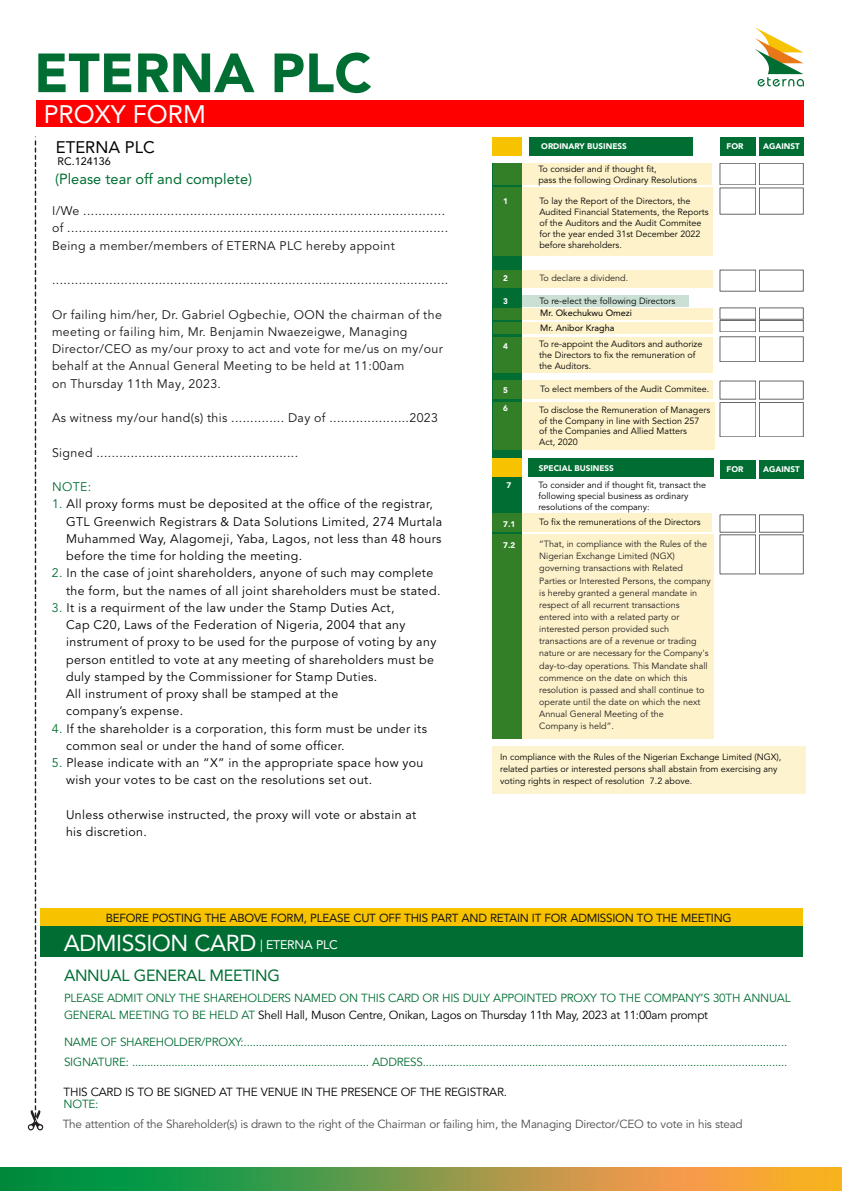
<style>
.page{position:relative;width:842px;height:1191px;background:#fff}
.page>*{position:absolute;margin:0;border:0;box-sizing:border-box;transform-origin:0 0}
.t1{font:900 54.6px "Avenir LT Std";color:#006e33}
.t2{font:25.2px "Avenir LT Std";color:#fff}
.t3{font:22.9px "Avenir LT Std";letter-spacing:-.02em;color:#fff}
.t4{font:16.7px "Avenir LT Std";color:#000}
.t5{font:16.1px "Avenir LT Std";letter-spacing:-.02em;color:#006e33}
.t6{font:14.6px "Avenir LT Std";color:#006e33}
.t7{font:12.4px/17.2px "Avenir LT Std";letter-spacing:.03em;color:#000}
.t8{font:12.4px/17.2px "Avenir LT Std";letter-spacing:.03em;color:#151616}
.t9{font:12.4px "Avenir LT Std";color:#006e33}
.t10{font:11.7px/20.1px "Avenir LT Std";letter-spacing:-.02em;color:#006e33}
.t11{font:11.7px "Avenir LT Std";letter-spacing:-.02em;color:#4d4d4d}
.t12{font:11.7px "Avenir LT Std";letter-spacing:-.02em;color:#151616}
.t13{font:11.7px "Avenir LT Std";letter-spacing:-.02em;color:#000}
.t14{font:10.8px "Avenir LT Std";color:#000}
.t15{font:9px/10.9px "Avenir LT Std";color:#000}
.t16{font:9px/12.1px "Avenir LT Std";color:#221f20}
.t17{font:9px/15.2px "Avenir LT Std";color:#000}
.t18{font:900 8.1px "Avenir LT Std";color:#fff}
.s1{color:#006e33}
.s2{font-size:12.4px}
.s3{color:#000}
</style>
<div class="page">
<svg style="left:27px;top:137px;width:17px;height:993px"></svg>
<div style="left:41px;top:907px;width:762px;height:20px;background:#f7c200"></div>
<div style="left:41px;top:926px;width:762px;height:31px;background:#006e33"></div>
<svg style="left:755px;top:27px;width:49px;height:59px"></svg>
<div style="left:36px;top:100px;width:768px;height:27px;background:#f00"></div>
<img style="left:0;top:1167px;width:842px;height:24px">
<div style="left:492px;top:163px;width:30px;height:575px;background:#006e33"></div>
<div style="left:493px;top:295px;width:195px;height:12px;background:#006e33;opacity:.21"></div>
<div style="left:493px;top:308px;width:219px;height:11px;background:#f7c200;opacity:.21"></div>
<div style="left:493px;top:322px;width:219px;height:11px;background:#f7c200;opacity:.21"></div>
<div style="left:493px;top:163px;width:218px;height:22px;background:#f7c200;opacity:.21"></div>
<div style="left:493px;top:380px;width:219px;height:19px;background:#f7c200;opacity:.21"></div>
<div style="left:493px;top:188px;width:219px;height:68px;background:#f7c200;opacity:.21"></div>
<div style="left:493px;top:337px;width:219px;height:36px;background:#f7c200;opacity:.21"></div>
<div style="left:493px;top:402px;width:221px;height:48px;background:#f7c200;opacity:.21"></div>
<div style="left:529px;top:137px;width:163px;height:19px;background:#006e33"></div>
<div style="left:720px;top:137px;width:36px;height:19px;background:#006e33"></div>
<div style="left:759px;top:137px;width:45px;height:19px;background:#006e33"></div>
<div style="left:492px;top:137px;width:30px;height:19px;background:#f7c200"></div>
<svg style="left:720px;top:381px;width:83px;height:56px"></svg>
<svg style="left:720px;top:163px;width:83px;height:51px"></svg>
<div style="left:528px;top:458px;width:186px;height:19px;background:#006e33"></div>
<div style="left:720px;top:460px;width:36px;height:18px;background:#006e33"></div>
<div style="left:759px;top:460px;width:45px;height:18px;background:#006e33"></div>
<div style="left:492px;top:458px;width:30px;height:19px;background:#f7c200"></div>
<div style="left:492px;top:514px;width:220px;height:18px;background:#f7c200;opacity:.21"></div>
<div style="left:492px;top:534px;width:222px;height:204px;background:#f7c200;opacity:.21"></div>
<svg style="left:720px;top:514px;width:83px;height:60px"></svg>
<svg style="left:720px;top:308px;width:83px;height:54px"></svg>
<div style="left:492px;top:746px;width:314px;height:47px;background:#fdf3cf"></div>
<div style="left:493px;top:270px;width:219px;height:17px;background:#f7c200;opacity:.21"></div>
<svg style="left:720px;top:270px;width:83px;height:21px"></svg>
<h1 class="t1" style="left:34px;top:51px;width:339px">ETERNA PLC</h1>
<h2 class="t2" style="left:44px;top:104px;width:164px">PROXY FORM</h2>
<h3 class="t4" style="left:56px;top:141px;width:100px">ETERNA PLC</h3>
<p class="t14" style="left:57px;top:157px;width:55px">RC.124136</p>
<p class="t6" style="left:55px;top:173px;width:199px">(Please tear off and complete)</p>
<p class="t8" style="left:52px;top:203px;width:398px">I/We ............................................................................................... of ....................................................................................................<br>Being a member/members of ETERNA PLC hereby appoint</p>
<p class="t8" style="left:52px;top:272px;width:398px">........................................................................................................</p>
<p class="t8" style="left:52px;top:307px;width:392px">Or failing him/her, Dr. Gabriel Ogbechie, OON the chairman of the meeting or failing him, Mr. Benjamin Nwaezeigwe, Managing Director/CEO as my/our proxy to act and vote for me/us on my/our behalf at the Annual General Meeting to be held at 11:00am<br>on Thursday 11th May, 2023.</p>
<p class="t8" style="left:52px;top:410px;width:388px">As witness my/our hand(s) this .............. Day of .....................2023</p>
<p class="t8" style="left:52px;top:445px;width:248px">Signed .....................................................</p>
<p class="t9" style="left:52px;top:482px;width:41px">NOTE:</p>
<p class="t7" style="left:66px;top:496px;width:378px;text-indent:-14px"><span class="s1">1.</span> All proxy forms must be deposited at the office of the registrar, GTL Greenwich Registrars &amp; Data Solutions Limited, 274 Murtala Muhammed Way, Alagomeji, Yaba, Lagos, not less than 48 hours before the time for holding the meeting.</p>
<p class="t7" style="left:66px;top:565px;width:376px;text-indent:-14px"><span class="s1">2.</span> In the case of joint shareholders, anyone of such may complete the form, but the names of all joint shareholders must be stated.</p>
<p class="t7" style="left:66px;top:600px;width:372px;text-indent:-14px"><span class="s1">3.</span> It is a requirment of the law under the Stamp Duties Act,<br>Cap C20, Laws of the Federation of Nigeria, 2004 that any instrument of proxy to be used for the purpose of voting by any person entitled to vote at any meeting of shareholders must be duly stamped by the Commissioner for Stamp Duties.<br>All instrument of proxy shall be stamped at the<br>company’s expense.</p>
<p class="t7" style="left:66px;top:721px;width:362px;text-indent:-14px"><span class="s1">4.</span> If the shareholder is a corporation, this form must be under its common seal or under the hand of some officer.</p>
<p class="t7" style="left:66px;top:755px;width:359px;text-indent:-14px"><span class="s1">5.</span> Please indicate with an “X” in the appropriate space how you wish your votes to be cast on the resolutions set out.</p>
<p class="t7" style="left:66px;top:807px;width:352px">Unless otherwise instructed, the proxy will vote or abstain at his discretion.</p>
<p class="t18" style="left:503px;top:198px;width:6px">1</p>
<p class="t18" style="left:541px;top:143px;width:87px">ORDINARY BUSINESS</p>
<p class="t18" style="left:725px;top:142px;width:18px">FOR</p>
<p class="t18" style="left:763px;top:143px;width:38px">AGAINST</p>
<p class="t15" style="left:538px;top:164px;width:160px">To consider and if thought fit,<br>pass the following Ordinary Resolutions</p>
<p class="t15" style="left:539px;top:197px;width:171px">To lay the Report of the Directors, the Audited Financial Statements, the Reports of the Auditors and the Audit Commitee for the year ended 31st December 2022 before shareholders.</p>
<p class="t18" style="left:503px;top:275px;width:6px">2</p>
<p class="t16" style="left:539px;top:273px;width:90px">To declare a dividend.</p>
<p class="t18" style="left:503px;top:298px;width:6px">3</p>
<p class="t18" style="left:503px;top:343px;width:6px">4</p>
<p class="t18" style="left:503px;top:386px;width:6px">5</p>
<p class="t18" style="left:503px;top:405px;width:6px">6</p>
<p class="t15" style="left:539px;top:296px;width:137px">To re-elect the following Directors</p>
<p class="t17" style="left:540px;top:306px;width:93px">Mr. Okechukwu Omezi<br>Mr. Anibor Kragha</p>
<p class="t15" style="left:539px;top:339px;width:165px">To re-appoint the Auditors and authorize the Directors to fix the remuneration of the Auditors.</p>
<p class="t15" style="left:539px;top:405px;width:173px">To disclose the Remuneration of Managers of the Company in line with Section 257<br>of the Companies and Allied Matters<br>Act, 2020</p>
<p class="t15" style="left:540px;top:384px;width:171px">To elect members of the Audit Commitee.</p>
<p class="t18" style="left:539px;top:464px;width:77px">SPECIAL BUSINESS</p>
<p class="t18" style="left:725px;top:465px;width:18px">FOR</p>
<p class="t18" style="left:763px;top:466px;width:38px">AGAINST</p>
<p class="t18" style="left:506px;top:482px;width:6px">7</p>
<p class="t15" style="left:538px;top:480px;width:169px">To consider and if thought fit, transact the following special business as ordinary resolutions of the company:</p>
<p class="t18" style="left:503px;top:520px;width:14px">7.1</p>
<p class="t18" style="left:503px;top:542px;width:14px">7.2</p>
<p class="t15" style="left:539px;top:517px;width:163px">To fix the remunerations of the Directors</p>
<p class="t16" style="left:539px;top:539px;width:173px">“That, in compliance with the Rules of the Nigerian Exchange Limited (NGX) governing transactions with Related Parties or Interested Persons, the company is hereby granted a general mandate in respect of all recurrent transactions entered into with a related party or interested person provided such transactions are of a revenue or trading nature or are necessary for the Company's day-to-day operations. This Mandate shall commence on the date on which this resolution is passed and shall continue to operate until the date on which the next Annual General Meeting of the<br>Company is held”.</p>
<p class="t15" style="left:500px;top:751px;width:283px;line-height:12px">In compliance with the Rules of the Nigerian Exchange Limited (NGX), related parties or interested persons shall abstain from exercising any voting rights in respect of resolution 7.2 above.</p>
<p class="t12" style="left:106px;top:912px;width:627px">BEFORE POSTING THE ABOVE FORM, PLEASE CUT OFF THIS PART AND RETAIN IT FOR ADMISSION TO THE MEETING</p>
<h3 class="t3" style="left:64px;top:933px;width:276px">ADMISSION CARD <span class="s2">| ETERNA PLC</span></h3>
<p class="t5" style="left:64px;top:969px;width:217px">ANNUAL GENERAL MEETING</p>
<p class="t10" style="left:64px;top:990px;width:728px;line-height:16.8px">PLEASE ADMIT ONLY THE SHAREHOLDERS NAMED ON THIS CARD OR HIS DULY APPOINTED PROXY TO THE COMPANY’S 30TH ANNUAL<br>GENERAL MEETING TO BE HELD AT <span class="s3">Shell Hall, Muson Centre, Onikan, Lagos on Thursday 11th May, 2023 at 11:00am prompt</span></p>
<p class="t10" style="left:64px;top:1033px;width:725px">NAME OF SHAREHOLDER/PROXY:...................................................................................................................................................................................<br>SIGNATURE: .............................................................................. ADDRESS........................................................................................................................</p>
<p class="t13" style="left:64px;top:1086px;width:445px">THIS CARD IS TO BE SIGNED AT THE VENUE IN THE PRESENCE OF THE REGISTRAR.</p>
<p class="t10" style="left:64px;top:1095px;width:36px">NOTE:</p>
<p class="t11" style="left:63px;top:1119px;width:681px">The attention of the Shareholder(s) is drawn to the right of the Chairman or failing him, the Managing Director/CEO to vote in his stead</p>
</div>
